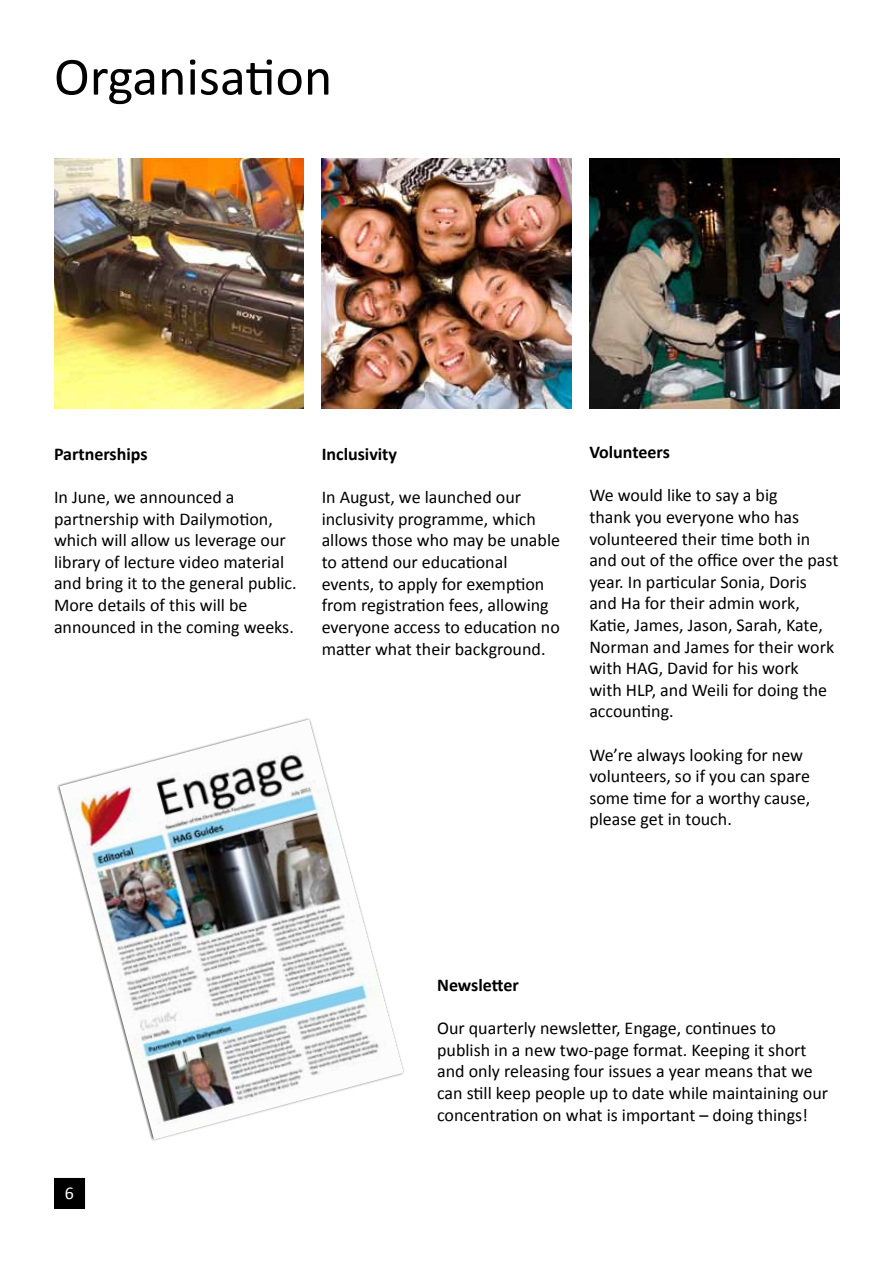
<style>
.page{position:relative;width:893px;height:1263px;background:#fff}
.page>*{position:absolute;margin:0;border:0;box-sizing:border-box;transform-origin:0 0}
.t1{font:54px "Calibri";color:#000}
.t2{font:18px/21.6px "Calibri";color:#000}
.t3{font:700 18px "Calibri";color:#000}
.t4{font:18px "Calibri";color:#fff}
</style>
<div class="page">
<div style="left:55px;top:1179px;width:29px;height:29px;background:#000"></div>
<div style="left:54px;top:1178px;width:31px;height:31px;border:2px solid #000"></div>
<img style="left:589px;top:159px;width:250px;height:249px">
<img style="left:322px;top:159px;width:249px;height:249px">
<img style="left:54px;top:159px;width:250px;height:249px">
<img style="left:59px;top:719px;width:345px;height:420px">
<h1 class="t1" style="left:54px;top:43px;width:280px">Organisation</h1>
<p class="t3" style="left:54px;top:443px;width:95px">Partnerships</p>
<p class="t2" style="left:54px;top:485px;width:244px">In June, we announced a partnership with Dailymotion, which will allow us leverage our library of lecture video material and bring it to the general public.<br>More details of this will be announced in the coming weeks.</p>
<p class="t3" style="left:322px;top:443px;width:77px">Inclusivity</p>
<p class="t2" style="left:322px;top:486px;width:240px">In August, we launched our inclusivity programme, which allows those who may be unable to attend our educational events, to apply for exemption from registration fees, allowing everyone access to education no matter what their background.</p>
<p class="t3" style="left:589px;top:441px;width:82px">Volunteers</p>
<p class="t2" style="left:589px;top:484px;width:251px">We would like to say a big<br>thank you everyone who has volunteered their time both in and out of the office over the past year. In particular Sonia, Doris and Ha for their admin work,<br>Katie, James, Jason, Sarah, Kate,<br>Norman and James for their work with HAG, David for his work<br>with HLP, and Weili for doing the accounting.</p>
<p class="t2" style="left:589px;top:743px;width:222px">We’re always looking for new volunteers, so if you can spare some time for a worthy cause, please get in touch.</p>
<p class="t4" style="left:65px;top:1182px;width:11px">6</p>
<p class="t3" style="left:437px;top:974px;width:83px">Newsletter</p>
<p class="t2" style="left:437px;top:1016px;width:392px">Our quarterly newsletter, Engage, continues to publish in a new two-page format. Keeping it short and only releasing four issues a year means that we can still keep people up to date while maintaining our concentration on what is important – doing things!</p>
</div>
